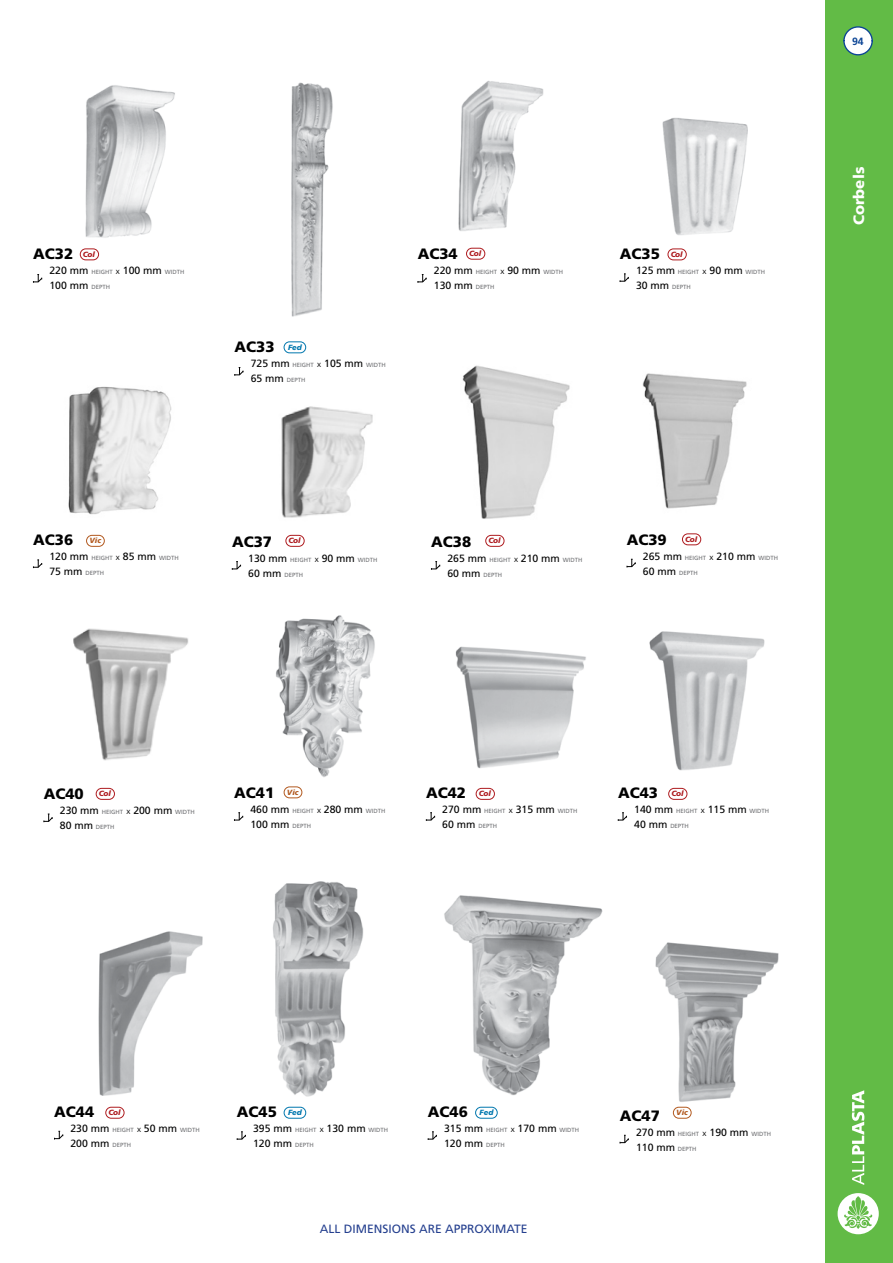
<style>
.page{position:relative;width:893px;height:1263px;background:#fff}
.page>*{position:absolute;margin:0;border:0;box-sizing:border-box;transform-origin:0 0}
.t1{font:900 15px "Frutiger LT Std";color:#000}
.t2{font:900 15px "Frutiger LT Std";color:#fff}
.t3{font:12px "Frutiger LT Std";color:#25408f}
.t4{font:10.5px "Frutiger LT Std";color:#000}
.t5{font:700 10.5px "Frutiger LT Std";color:#0c4595}
.t6{font:italic 900 7.5px "Frutiger LT Std";letter-spacing:-.025em;color:#ae1b1f}
.t7{font:italic 900 7.5px "Frutiger LT Std";color:#0077ae}
.t8{font:italic 900 7.5px "Frutiger LT Std";letter-spacing:.005em;color:#b2591f}
.t9{font:6px "Frutiger LT Std";color:#6d6e71}
.s1{font-size:10.5px;color:#000}
.s2{color:#000}
.s3{font-size:6px;color:#6d6e71}
</style>
<div class="page">
<img style="left:662px;top:118px;width:86px;height:143px">
<img style="left:458px;top:81px;width:86px;height:175px">
<svg style="left:417px;top:274px;width:10px;height:9px"></svg>
<img style="left:79px;top:85px;width:96px;height:176px">
<svg style="left:33px;top:274px;width:9px;height:9px"></svg>
<svg style="left:80px;top:248px;width:19px;height:12px"></svg>
<svg style="left:234px;top:367px;width:10px;height:9px"></svg>
<svg style="left:284px;top:341px;width:22px;height:12px"></svg>
<img style="left:291px;top:82px;width:42px;height:235px">
<svg style="left:620px;top:274px;width:9px;height:8px"></svg>
<svg style="left:668px;top:249px;width:19px;height:11px"></svg>
<svg style="left:33px;top:560px;width:9px;height:8px"></svg>
<img style="left:68px;top:386px;width:104px;height:129px">
<svg style="left:232px;top:561px;width:9px;height:9px"></svg>
<img style="left:281px;top:406px;width:92px;height:112px">
<svg style="left:431px;top:561px;width:9px;height:9px"></svg>
<img style="left:462px;top:365px;width:108px;height:154px">
<img style="left:73px;top:628px;width:115px;height:133px">
<svg style="left:44px;top:814px;width:9px;height:8px"></svg>
<img style="left:98px;top:931px;width:105px;height:165px">
<svg style="left:54px;top:1131px;width:10px;height:8px"></svg>
<img style="left:273px;top:881px;width:90px;height:216px">
<svg style="left:237px;top:1131px;width:9px;height:9px"></svg>
<svg style="left:234px;top:812px;width:9px;height:9px"></svg>
<img style="left:276px;top:615px;width:99px;height:162px">
<svg style="left:426px;top:812px;width:9px;height:9px"></svg>
<img style="left:455px;top:646px;width:131px;height:123px">
<svg style="left:618px;top:812px;width:9px;height:9px"></svg>
<img style="left:649px;top:631px;width:116px;height:140px">
<svg style="left:428px;top:1131px;width:9px;height:9px"></svg>
<img style="left:444px;top:895px;width:159px;height:201px">
<svg style="left:620px;top:1135px;width:9px;height:8px"></svg>
<img style="left:655px;top:942px;width:124px;height:160px">
<svg style="left:627px;top:559px;width:9px;height:8px"></svg>
<svg style="left:86px;top:535px;width:19px;height:12px"></svg>
<svg style="left:285px;top:535px;width:20px;height:12px"></svg>
<svg style="left:485px;top:535px;width:19px;height:12px"></svg>
<svg style="left:682px;top:533px;width:19px;height:12px"></svg>
<svg style="left:96px;top:788px;width:19px;height:12px"></svg>
<svg style="left:476px;top:788px;width:19px;height:12px"></svg>
<svg style="left:668px;top:788px;width:19px;height:12px"></svg>
<svg style="left:284px;top:786px;width:18px;height:12px"></svg>
<svg style="left:105px;top:1107px;width:19px;height:11px"></svg>
<svg style="left:673px;top:1107px;width:18px;height:11px"></svg>
<svg style="left:284px;top:1107px;width:22px;height:11px"></svg>
<svg style="left:475px;top:1107px;width:23px;height:11px"></svg>
<img style="left:642px;top:373px;width:105px;height:136px">
<div style="left:825px;top:0;width:68px;height:1263px;background:#62bb46"></div>
<svg style="left:843px;top:26px;width:30px;height:30px"></svg>
<svg style="left:852px;top:1090px;width:12px;height:95px"></svg>
<svg style="left:838px;top:1193px;width:41px;height:41px"></svg>
<svg style="left:466px;top:248px;width:19px;height:12px"></svg>
<p class="t1" style="left:33px;top:245px;width:41px">AC32</p>
<p class="t9" style="left:49px;top:269px;width:137px"><span class="s1">220 mm</span> HEIGHT <span class="s2">X</span> <span class="s1">100 mm</span> WIDTH</p>
<p class="t4" style="left:49px;top:279px;width:62px">100 mm <span class="s3">DEPTH</span></p>
<p class="t6" style="left:83px;top:249px;width:14px">Col</p>
<p class="t1" style="left:235px;top:338px;width:41px">AC33</p>
<p class="t9" style="left:251px;top:362px;width:137px"><span class="s1">725 mm</span> HEIGHT <span class="s2">X</span> <span class="s1">105 mm</span> WIDTH</p>
<p class="t9" style="left:251px;top:377px;width:56px"><span class="s1">65 mm</span> DEPTH</p>
<p class="t7" style="left:288px;top:342px;width:15px">Fed</p>
<p class="t1" style="left:418px;top:245px;width:41px">AC34</p>
<p class="t9" style="left:434px;top:269px;width:131px"><span class="s1">220 mm</span> HEIGHT <span class="s2">X</span> <span class="s1">90 mm</span> WIDTH</p>
<p class="t4" style="left:434px;top:279px;width:62px">130 mm <span class="s3">DEPTH</span></p>
<p class="t6" style="left:469px;top:249px;width:14px">Col</p>
<p class="t1" style="left:620px;top:245px;width:41px">AC35</p>
<p class="t9" style="left:636px;top:269px;width:131px"><span class="s1">125 mm</span> HEIGHT <span class="s2">X</span> <span class="s1">90 mm</span> WIDTH</p>
<p class="t9" style="left:636px;top:284px;width:56px"><span class="s1">30 mm</span> DEPTH</p>
<p class="t6" style="left:671px;top:250px;width:14px">Col</p>
<p class="t1" style="left:627px;top:530px;width:41px">AC39</p>
<p class="t9" style="left:643px;top:554px;width:137px"><span class="s1">265 mm</span> HEIGHT <span class="s2">X</span> <span class="s1">210 mm</span> WIDTH</p>
<p class="t9" style="left:643px;top:569px;width:56px"><span class="s1">60 mm</span> DEPTH</p>
<p class="t1" style="left:33px;top:531px;width:41px">AC36</p>
<p class="t9" style="left:49px;top:555px;width:131px"><span class="s1">120 mm</span> HEIGHT <span class="s2">X</span> <span class="s1">85 mm</span> WIDTH</p>
<p class="t9" style="left:49px;top:570px;width:56px"><span class="s1">75 mm</span> DEPTH</p>
<p class="t8" style="left:89px;top:536px;width:13px">Vic</p>
<p class="t6" style="left:289px;top:536px;width:14px">Col</p>
<p class="t6" style="left:488px;top:536px;width:14px">Col</p>
<p class="t6" style="left:685px;top:534px;width:14px">Col</p>
<p class="t1" style="left:232px;top:533px;width:41px">AC37</p>
<p class="t9" style="left:248px;top:556px;width:131px"><span class="s1">130 mm</span> HEIGHT <span class="s2">X</span> <span class="s1">90 mm</span> WIDTH</p>
<p class="t9" style="left:248px;top:571px;width:56px"><span class="s1">60 mm</span> DEPTH</p>
<p class="t1" style="left:431px;top:533px;width:41px">AC38</p>
<p class="t9" style="left:447px;top:556px;width:137px"><span class="s1">265 mm</span> HEIGHT <span class="s2">X</span> <span class="s1">210 mm</span> WIDTH</p>
<p class="t9" style="left:447px;top:571px;width:56px"><span class="s1">60 mm</span> DEPTH</p>
<p class="t5" style="left:852px;top:35px;width:13px">94</p>
<p class="t2" style="left:850px;top:225px;width:60px;rotate:-90deg">Corbels</p>
<p class="t1" style="left:234px;top:784px;width:41px">AC41</p>
<p class="t9" style="left:250px;top:807px;width:137px"><span class="s1">460 mm</span> HEIGHT <span class="s2">X</span> <span class="s1">280 mm</span> WIDTH</p>
<p class="t4" style="left:250px;top:818px;width:62px">100 mm <span class="s3">DEPTH</span></p>
<p class="t1" style="left:426px;top:784px;width:41px">AC42</p>
<p class="t9" style="left:442px;top:807px;width:137px"><span class="s1">270 mm</span> HEIGHT <span class="s2">X</span> <span class="s1">315 mm</span> WIDTH</p>
<p class="t9" style="left:442px;top:822px;width:56px"><span class="s1">60 mm</span> DEPTH</p>
<p class="t1" style="left:618px;top:784px;width:41px">AC43</p>
<p class="t9" style="left:634px;top:807px;width:137px"><span class="s1">140 mm</span> HEIGHT <span class="s2">X</span> <span class="s1">115 mm</span> WIDTH</p>
<p class="t9" style="left:634px;top:822px;width:56px"><span class="s1">40 mm</span> DEPTH</p>
<p class="t1" style="left:44px;top:785px;width:41px">AC40</p>
<p class="t9" style="left:60px;top:809px;width:137px"><span class="s1">230 mm</span> HEIGHT <span class="s2">X</span> <span class="s1">200 mm</span> WIDTH</p>
<p class="t9" style="left:60px;top:824px;width:56px"><span class="s1">80 mm</span> DEPTH</p>
<p class="t6" style="left:99px;top:789px;width:14px">Col</p>
<p class="t8" style="left:287px;top:787px;width:13px">Vic</p>
<p class="t6" style="left:479px;top:789px;width:14px">Col</p>
<p class="t6" style="left:671px;top:789px;width:14px">Col</p>
<p class="t1" style="left:54px;top:1102px;width:41px">AC44</p>
<p class="t9" style="left:70px;top:1126px;width:131px"><span class="s1">230 mm</span> HEIGHT <span class="s2">X</span> <span class="s1">50 mm</span> WIDTH</p>
<p class="t4" style="left:70px;top:1137px;width:62px">200 mm <span class="s3">DEPTH</span></p>
<p class="t1" style="left:237px;top:1103px;width:41px">AC45</p>
<p class="t9" style="left:253px;top:1126px;width:137px"><span class="s1">395 mm</span> HEIGHT <span class="s2">X</span> <span class="s1">130 mm</span> WIDTH</p>
<p class="t4" style="left:253px;top:1137px;width:62px">120 mm <span class="s3">DEPTH</span></p>
<p class="t1" style="left:428px;top:1103px;width:41px">AC46</p>
<p class="t9" style="left:444px;top:1126px;width:137px"><span class="s1">315 mm</span> HEIGHT <span class="s2">X</span> <span class="s1">170 mm</span> WIDTH</p>
<p class="t4" style="left:444px;top:1137px;width:62px">120 mm <span class="s3">DEPTH</span></p>
<p class="t6" style="left:108px;top:1108px;width:14px">Col</p>
<p class="t7" style="left:288px;top:1108px;width:15px">Fed</p>
<p class="t7" style="left:480px;top:1108px;width:15px">Fed</p>
<p class="t8" style="left:676px;top:1108px;width:13px">Vic</p>
<p class="t1" style="left:620px;top:1106px;width:41px">AC47</p>
<p class="t9" style="left:636px;top:1130px;width:137px"><span class="s1">270 mm</span> HEIGHT <span class="s2">X</span> <span class="s1">190 mm</span> WIDTH</p>
<p class="t4" style="left:636px;top:1141px;width:62px">110 mm <span class="s3">DEPTH</span></p>
<p class="t3" style="left:320px;top:1221px;width:209px">ALL DIMENSIONS ARE APPROXIMATE</p>
</div>
